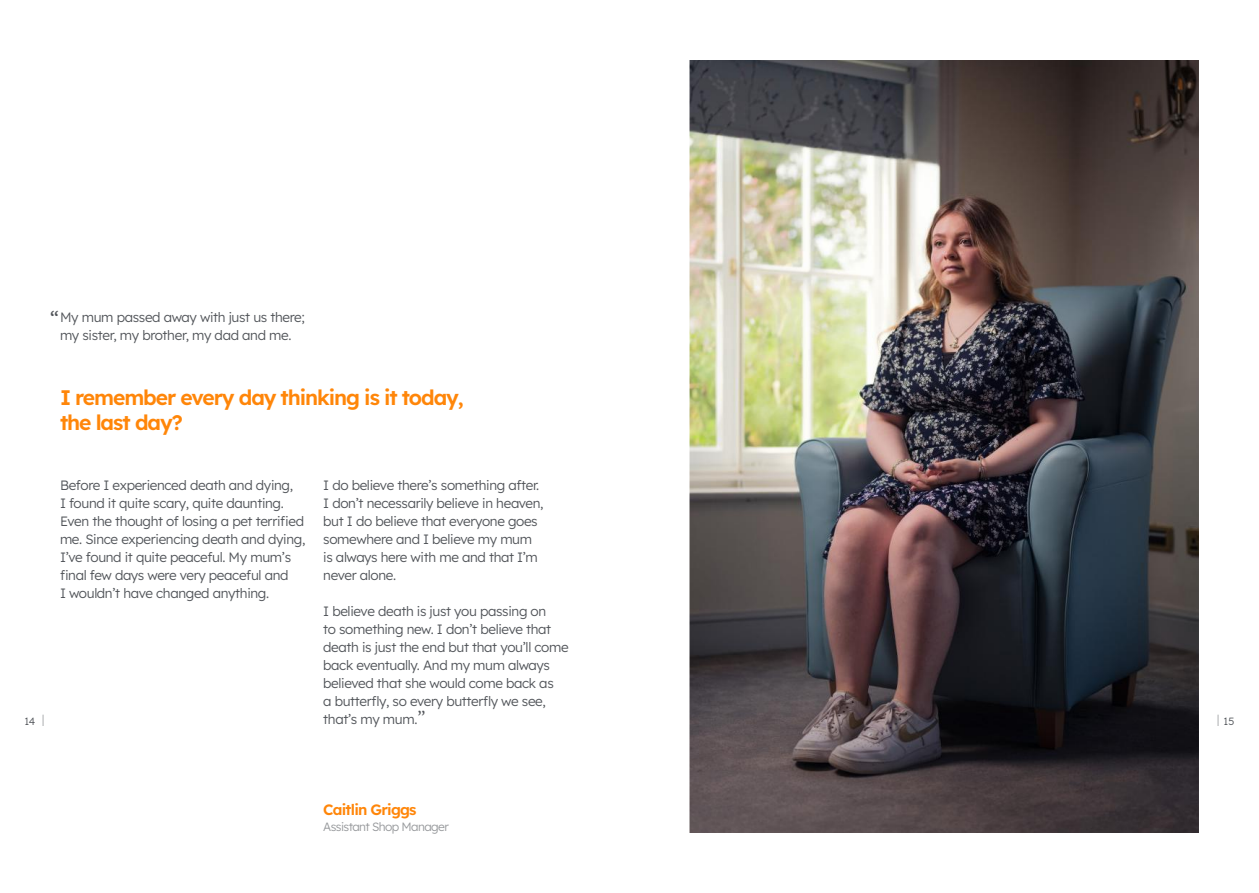
<style>
.page{position:relative;width:1259px;height:893px;background:#fff}
.page>*{position:absolute;margin:0;border:0;box-sizing:border-box;transform-origin:0 0}
.t1{font:300 21.75px "Lexend";color:#52555a}
.t2{font:21px/25.3px "Lexend";letter-spacing:-.05em;color:#ff8609}
.t3{font:15px "Lexend";letter-spacing:-.05em;color:#ff8609}
.t4{font:300 13.5px/18px "Lexend";letter-spacing:-.025em;color:#52555a}
.t5{font:300 12px "Lexend";letter-spacing:-.05em;color:#97999c}
.t6{font:300 10.5px "Lexend";color:#52555a}
.s1{font-weight:200;font-size:21.75px}
.s2{font-family:"Aktiv Grotesk";font-weight:100;font-size:15.75px}
</style>
<div class="page">
<img style="left:690px;top:61px;width:508px;height:771px">
<h1 class="t1" style="left:50px;top:303px;width:11px">“</h1>
<p class="t4" style="left:60px;top:307px;width:246px">My mum passed away with just us there; my sister, my brother, my dad and me.</p>
<h2 class="t2" style="left:60px;top:383px;width:405px">I remember every day thinking is it today, the last day?</h2>
<p class="t4" style="left:60px;top:475px;width:247px">Before I experienced death and dying,<br>I found it quite scary, quite daunting.<br>Even the thought of losing a pet terrified me. Since experiencing death and dying, I’ve found it quite peaceful. My mum’s final few days were very peaceful and<br>I wouldn’t have changed anything.</p>
<p class="t4" style="left:323px;top:475px;width:222px">I do believe there’s something after.<br>I don’t necessarily believe in heaven, but I do believe that everyone goes somewhere and I believe my mum is always here with me and that I’m never alone.</p>
<p class="t4" style="left:323px;top:601px;width:247px">I believe death is just you passing on<br>to something new. I don’t believe that death is just the end but that you’ll come back eventually. And my mum always believed that she would come back as<br>a butterfly, so every butterfly we see, that’s my mum.<span class="s1">”</span></p>
<p class="t6" style="left:25px;top:713px;width:21px">14 <span class="s2">I</span></p>
<p class="t6" style="left:1217px;top:713px;width:19px"><span class="s2">I</span> 15</p>
<p class="t3" style="left:323px;top:799px;width:95px">Caitlin Griggs</p>
<p class="t5" style="left:323px;top:818px;width:127px">Assistant Shop Manager</p>
</div>
